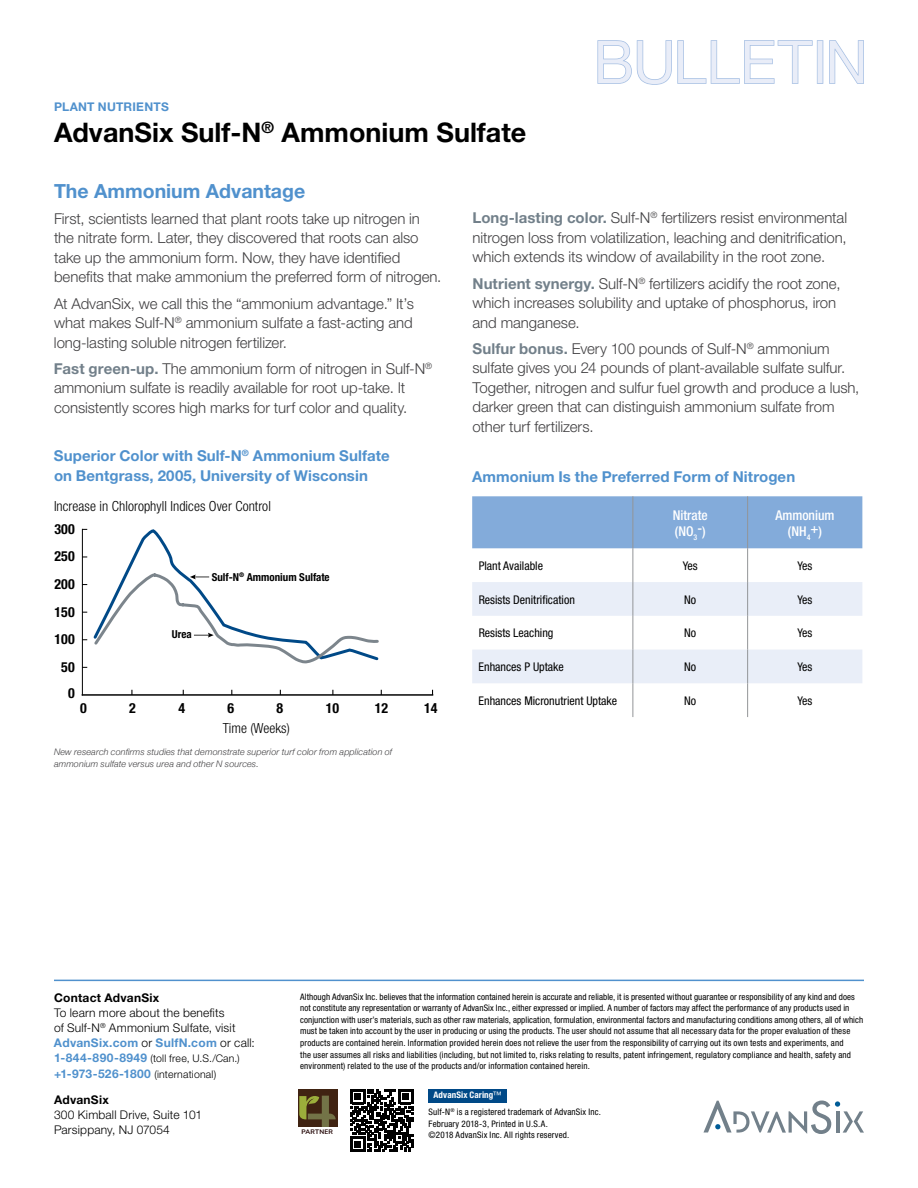
<style>
.page{position:relative;width:918px;height:1188px;background:#fff}
.page>*{position:absolute;margin:0;border:0;box-sizing:border-box;transform-origin:0 0}
.t1{font:700 27px "Helvetica Neue LT";color:#000}
.t2{font:700 19.5px "Helvetica Neue LT";color:#5091cd}
.t3{font:300 15px/19.5px "Helvetica Neue LT";letter-spacing:-.005em;color:#414042}
.t4{font:700 15px/19.5px "Helvetica Neue LT";letter-spacing:.005em;color:#5091cd}
.t5{font:300 condensed 13.95px "Helvetica Neue LT";letter-spacing:.005em;color:#010101}
.t6{font:700 condensed 13.95px "Helvetica Neue LT";letter-spacing:.005em;color:#010101}
.t7{font:500 condensed 13.5px/16.2px "Helvetica Neue LT";color:#fff}
.t8{font:300 12px/15px "Helvetica Neue LT";letter-spacing:.015em;color:#000}
.t9{font:condensed 12px "Helvetica Neue LT";color:#000}
.t10{font:700 12px/25.5px "Helvetica Neue LT";letter-spacing:.02em;color:#5091cd}
.t11{font:700 12px "Helvetica Neue LT";letter-spacing:.025em;color:#000}
.t12{font:700 condensed 10.95px "Helvetica Neue LT";color:#010101}
.t13{font:300 10.5px "Helvetica Neue LT";letter-spacing:.02em;color:#000}
.t14{font:condensed 9px/11.7px "Helvetica Neue LT";letter-spacing:.015em;color:#000}
.t15{font:italic 300 9px/12px "Helvetica Neue";letter-spacing:.015em;color:#414042}
.t16{font:700 condensed 9px "Helvetica Neue LT";letter-spacing:.01em;color:#fff}
.t17{font:700 6.45px "Nunito Sans";letter-spacing:.035em;color:#1e0000}
.s1{font-weight:700;color:#72808a}
.s2{font-weight:700;color:#5091cd}
.s3{font-weight:700;font-size:12px;color:#5091cd}
.s4{font-weight:300;font-size:10.5px;color:#000}
.s5{color:#000}
.s6{font-weight:400}
</style>
<div class="page">
<hr style="left:82px;top:529px;width:1px;height:166px;background:#010101">
<hr style="left:82px;top:694px;width:351px;height:2px;background:#010101">
<svg style="left:83px;top:529px;width:296px;height:139px"></svg>
<svg style="left:703px;top:1101px;width:161px;height:33px"></svg>
<div style="left:428px;top:1089px;width:79px;height:13px;background:#004987"></div>
<div style="left:472px;top:496px;width:390px;height:52px;background:#83abda"></div>
<svg style="left:472px;top:582px;width:390px;height:101px"></svg>
<hr style="left:633px;top:496px;width:1px;height:52px;background:#939598">
<hr style="left:747px;top:496px;width:1px;height:52px;background:#939598">
<hr style="left:633px;top:548px;width:1px;height:34px;background:#939598">
<hr style="left:747px;top:548px;width:1px;height:34px;background:#939598">
<hr style="left:633px;top:582px;width:1px;height:34px;background:#939598">
<hr style="left:747px;top:582px;width:1px;height:34px;background:#939598">
<hr style="left:633px;top:616px;width:1px;height:34px;background:#939598">
<hr style="left:747px;top:616px;width:1px;height:34px;background:#939598">
<hr style="left:633px;top:650px;width:1px;height:33px;background:#939598">
<hr style="left:747px;top:650px;width:1px;height:33px;background:#939598">
<hr style="left:633px;top:683px;width:1px;height:34px;background:#939598">
<hr style="left:747px;top:683px;width:1px;height:34px;background:#939598">
<hr style="left:54px;top:980px;width:810px;height:1px;background:#5091cd">
<svg style="left:597px;top:40px;width:226px;height:45px"></svg>
<svg style="left:829px;top:40px;width:35px;height:44px"></svg>
<div style="left:298px;top:1089px;width:40px;height:37px;background:#402312"></div>
<svg style="left:299px;top:1095px;width:37px;height:31px"></svg>
<svg style="left:350px;top:1089px;width:63px;height:63px"></svg>
<h3 class="t10" style="left:54px;top:94px;width:116px">PLANT NUTRIENTS</h3>
<h1 class="t1" style="left:54px;top:116px;width:474px">AdvanSix Sulf-N<sup>®</sup> Ammonium Sulfate</h1>
<h2 class="t2" style="left:54px;top:179px;width:253px">The Ammonium Advantage</h2>
<h3 class="t3" style="left:54px;top:208px;width:389px">First, scientists learned that plant roots take up nitrogen in the nitrate form. Later, they discovered that roots can also take up the ammonium form. Now, they have identified benefits that make ammonium the preferred form of nitrogen.</h3>
<h3 class="t3" style="left:54px;top:293px;width:362px;text-align:justify">At AdvanSix, we call this the “ammonium advantage.” It’s what makes Sulf-N<sup>®</sup> ammonium sulfate a fast-acting and long-lasting soluble nitrogen fertilizer.</h3>
<h3 class="t3" style="left:54px;top:358px;width:380px"><span class="s1">Fast green-up.</span> The ammonium form of nitrogen in Sulf-N<sup>® </sup>ammonium sulfate is readily available for root up-take. It consistently scores high marks for turf color and quality.</h3>
<h3 class="t4" style="left:54px;top:446px;width:337px">Superior Color with Sulf-N<sup>®</sup> Ammonium Sulfate on Bentgrass, 2005, University of Wisconsin</h3>
<h3 class="t5" style="left:54px;top:498px;width:218px">Increase in Chlorophyll Indices Over Control</h3>
<h3 class="t6" style="left:55px;top:520px;width:22px">300</h3>
<h3 class="t6" style="left:55px;top:548px;width:22px">250</h3>
<h3 class="t6" style="left:55px;top:576px;width:22px">200</h3>
<h3 class="t6" style="left:55px;top:603px;width:22px">150</h3>
<h3 class="t6" style="left:55px;top:631px;width:22px">100</h3>
<h3 class="t6" style="left:61px;top:658px;width:15px">50</h3>
<h3 class="t6" style="left:68px;top:685px;width:8px">0</h3>
<p class="t12" style="left:172px;top:628px;width:21px">Urea</p>
<p class="t12" style="left:212px;top:570px;width:120px">Sulf-N<sup>®</sup> Ammonium Sulfate</p>
<h3 class="t6" style="left:80px;top:699px;width:8px">0</h3>
<h3 class="t6" style="left:129px;top:699px;width:8px">2</h3>
<h3 class="t6" style="left:178px;top:699px;width:8px">4</h3>
<h3 class="t6" style="left:228px;top:699px;width:8px">6</h3>
<h3 class="t6" style="left:277px;top:699px;width:8px">8</h3>
<h3 class="t6" style="left:326px;top:699px;width:15px">10</h3>
<h3 class="t6" style="left:375px;top:699px;width:15px">12</h3>
<h3 class="t6" style="left:424px;top:699px;width:15px">14</h3>
<h3 class="t5" style="left:223px;top:720px;width:69px">Time (Weeks)</h3>
<p class="t15" style="left:54px;top:746px;width:340px">New research confirms studies that demonstrate superior turf color from application of ammonium sulfate versus urea and other N sources.</p>
<h3 class="t3" style="left:472px;top:208px;width:376px;text-align:justify"><span class="s1">Long-lasting color.</span> Sulf-N<sup>®</sup> fertilizers resist environmental nitrogen loss from volatilization, leaching and denitrification, which extends its window of availability in the root zone.</h3>
<h3 class="t3" style="left:472px;top:273px;width:370px"><span class="s1">Nutrient synergy.</span> Sulf-N<sup>®</sup> fertilizers acidify the root zone, which increases solubility and uptake of phosphorus, iron and manganese.</h3>
<p class="t3" style="left:472px;top:338px;width:388px"><span class="s1">Sulfur bonus.</span> Every 100 pounds of Sulf-N<sup>®</sup> ammonium sulfate gives you 24 pounds of plant-available sulfate sulfur.<br>Together, nitrogen and sulfur fuel growth and produce a lush, darker green that can distinguish ammonium sulfate from other turf fertilizers.</p>
<h3 class="t4" style="left:472px;top:466px;width:325px">Ammonium Is the Preferred Form of Nitrogen</h3>
<h3 class="t7" style="left:673px;top:506px;width:36px">Nitrate (NO<sub>3</sub></h3>
<h3 class="t7" style="left:788px;top:506px;width:48px;text-indent:-13px">Ammonium (NH<sub>4</sub></h3>
<h3 class="t7" style="left:810px;top:521px;width:13px">+)</h3>
<h3 class="t7" style="left:697px;top:521px;width:10px">-)</h3>
<h3 class="t9" style="left:479px;top:559px;width:66px">Plant Available</h3>
<h3 class="t9" style="left:683px;top:559px;width:16px">Yes</h3>
<h3 class="t9" style="left:798px;top:559px;width:16px">Yes</h3>
<h3 class="t9" style="left:479px;top:592px;width:98px">Resists Denitrification</h3>
<h3 class="t9" style="left:684px;top:592px;width:13px">No</h3>
<h3 class="t9" style="left:798px;top:592px;width:16px">Yes</h3>
<h3 class="t9" style="left:479px;top:626px;width:76px">Resists Leaching</h3>
<h3 class="t9" style="left:684px;top:626px;width:13px">No</h3>
<h3 class="t9" style="left:798px;top:626px;width:16px">Yes</h3>
<h3 class="t9" style="left:479px;top:660px;width:87px">Enhances P Uptake</h3>
<h3 class="t9" style="left:684px;top:660px;width:13px">No</h3>
<h3 class="t9" style="left:798px;top:660px;width:16px">Yes</h3>
<h3 class="t9" style="left:479px;top:694px;width:140px">Enhances Micronutrient Uptake</h3>
<h3 class="t9" style="left:684px;top:694px;width:13px">No</h3>
<h3 class="t9" style="left:798px;top:694px;width:16px">Yes</h3>
<h3 class="t11" style="left:54px;top:990px;width:107px">Contact AdvanSix</h3>
<h3 class="t8" style="left:54px;top:1005px;width:202px">To learn more about the benefits<br>of Sulf-N<sup>®</sup> Ammonium Sulfate, visit<br><span class="s2">AdvanSix.com</span> or <span class="s2">SulfN.com</span> or call:</h3>
<p class="t13" style="left:54px;top:1052px;width:187px"><span class="s3">1-844-890-8949</span> (toll free, U.S./Can.)</p>
<h3 class="t10" style="left:54px;top:1061px;width:164px">+1-973-526-1800 <span class="s4">(international)<br></span><span class="s5">AdvanSix</span></h3>
<h3 class="t8" style="left:54px;top:1107px;width:150px">300 Kimball Drive, Suite 101<br>Parsippany, NJ 07054</h3>
<p class="t14" style="left:300px;top:991px;width:565px">Although AdvanSix Inc. believes that the information contained herein is accurate and reliable, it is presented without guarantee or responsibility of any kind and does not constitute any representation or warranty of AdvanSix Inc., either expressed or implied. A number of factors may affect the performance of any products used in conjunction with user’s materials, such as other raw materials, application, formulation, environmental factors and manufacturing conditions among others, all of which must be taken into account by the user in producing or using the products. The user should not assume that all necessary data for the proper evaluation of these products are contained herein. Information provided herein does not relieve the user from the responsibility of carrying out its own tests and experiments, and<br>the user assumes all risks and liabilities (including, but not limited to, risks relating to results, patent infringement, regulatory compliance and health, safety and environment) related to the use of the products and/or information contained herein.</p>
<p class="t14" style="left:428px;top:1106px;width:174px">Sulf-N<sup>®</sup> is a registered trademark of AdvanSix Inc.<br>February 2018-3, Printed in U.S.A.<br>©2018 AdvanSix Inc. All rights reserved.</p>
<p class="t16" style="left:434px;top:1090px;width:70px">AdvanSix Caring<span class="s6">™</span></p>
<p class="t17" style="left:302px;top:1127px;width:33px">PARTNER</p>
</div>
